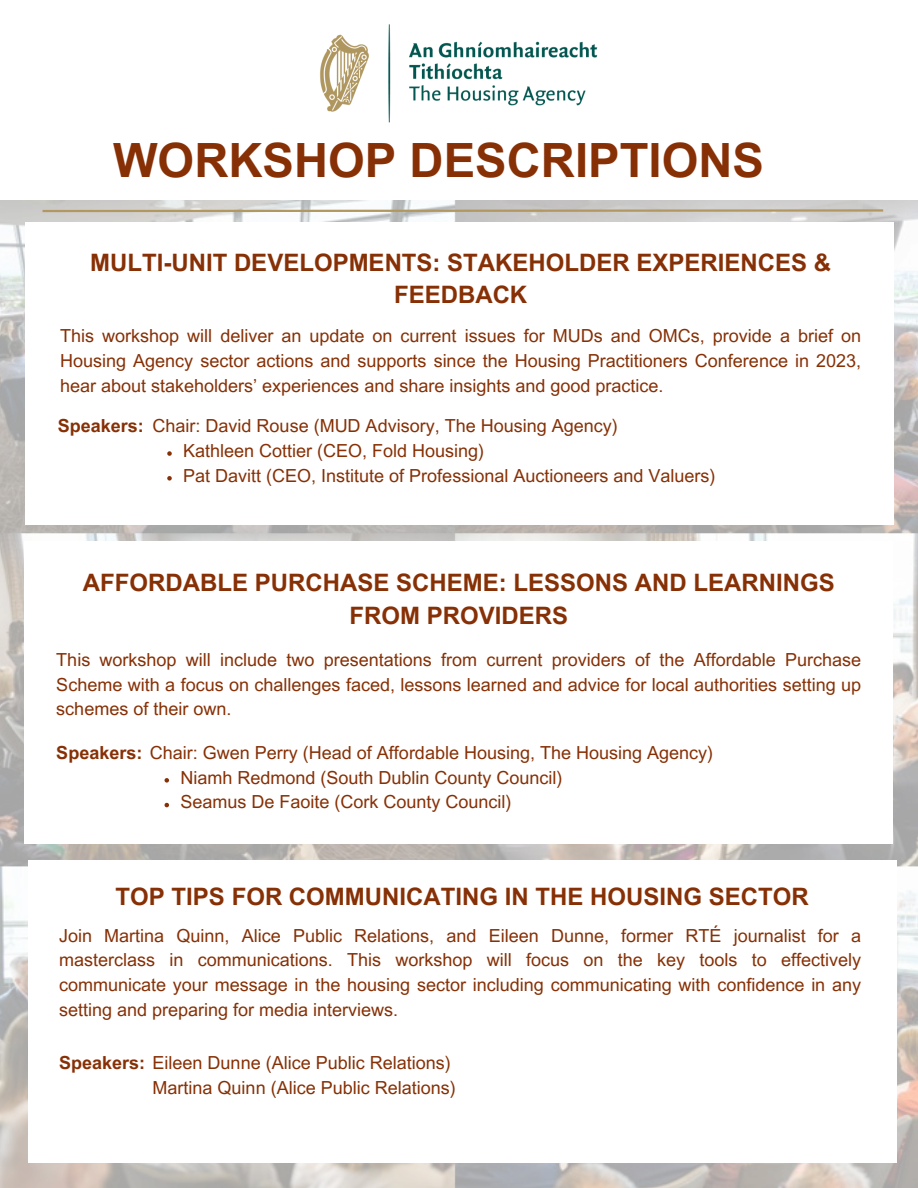
<style>
.page{position:relative;width:918px;height:1188px;background:#fff}
.page>*{position:absolute;margin:0;border:0;box-sizing:border-box;transform-origin:0 0}
.t1{font:700 47.25px "Arial MT Pro";color:#873006}
.t2{font:700 24px/32.7px "Arial MT Pro";color:#873006;text-align:center}
.t3{font:18px/24.8px "Arial MT Pro";color:#873006;text-align:justify}
.t4{font:700 18px "Arial MT Pro";color:#873006}
.s1{font-weight:700}
</style>
<div class="page">
<img style="left:0;top:200px;width:918px;height:988px">
<svg style="left:40px;top:208px;width:845px;height:5px;background:#c4b89f"></svg>
<img style="left:320px;top:24px;width:278px;height:99px">
<div style="left:25px;top:222px;width:868px;height:303px;background:#fefffe"></div>
<svg style="left:167px;top:451px;width:5px;height:5px"></svg>
<svg style="left:167px;top:476px;width:5px;height:5px"></svg>
<div style="left:28px;top:860px;width:868px;height:302px;background:#fefffe"></div>
<div style="left:24px;top:541px;width:868px;height:303px;background:#fefffe"></div>
<svg style="left:165px;top:778px;width:4px;height:5px"></svg>
<svg style="left:165px;top:803px;width:4px;height:4px"></svg>
<p class="t1" style="left:113px;top:143px;width:653px">WORKSHOP DESCRIPTIONS</p>
<p class="t2" style="left:90px;top:249px;width:743px">MULTI-UNIT DEVELOPMENTS: STAKEHOLDER EXPERIENCES &amp;<br>FEEDBACK</p>
<h3 class="t3" style="left:60px;top:326px;width:802px">This workshop will deliver an update on current issues for MUDs and OMCs, provide a brief on Housing Agency sector actions and supports since the Housing Practitioners Conference in 2023, hear about stakeholders’ experiences and share insights and good practice.</h3>
<h3 class="t3" style="left:153px;top:416px;width:467px">Chair: David Rouse (MUD Advisory, The Housing Agency)</h3>
<p class="t3" style="left:183px;top:440px;width:303px">Kathleen Cottier (CEO, Fold Housing)</p>
<p class="t3" style="left:183px;top:465px;width:534px">Pat Davitt (CEO, Institute of Professional Auctioneers and Valuers)</p>
<p class="t4" style="left:51px;top:386px;width:88px">Speakers:</p>
<h2 class="t4" style="left:58px;top:419px;width:88px">Speakers:</h2>
<p class="t2" style="left:83px;top:570px;width:753px">AFFORDABLE PURCHASE SCHEME: LESSONS AND LEARNINGS<br>FROM PROVIDERS</p>
<p class="t3" style="left:56px;top:649px;width:806px">This workshop will include two presentations from current providers of the Affordable Purchase Scheme with a focus on challenges faced, lessons learned and advice for local authorities setting up schemes of their own.</p>
<h2 class="t3" style="left:56px;top:743px;width:658px"><span class="s1">Speakers:</span> Chair: Gwen Perry (Head of Affordable Housing, The Housing Agency)</h2>
<p class="t3" style="left:180px;top:767px;width:384px">Niamh Redmond (South Dublin County Council)</p>
<h3 class="t3" style="left:180px;top:792px;width:333px">Seamus De Faoite (Cork County Council)</h3>
<p class="t2" style="left:116px;top:883px;width:695px">TOP TIPS FOR COMMUNICATING IN THE HOUSING SECTOR</p>
<h2 class="t3" style="left:59px;top:925px;width:804px">Join Martina Quinn, Alice Public Relations, and Eileen Dunne, former RTÉ journalist for a masterclass in communications. This workshop will focus on the key tools to effectively communicate your message in the housing sector including communicating with confidence in any setting and preparing for media interviews.</h2>
<p class="t3" style="left:59px;top:1053px;width:393px"><span class="s1">Speakers:</span> Eileen Dunne (Alice Public Relations)</p>
<h3 class="t3" style="left:153px;top:1078px;width:305px">Martina Quinn (Alice Public Relations)</h3>
</div>
